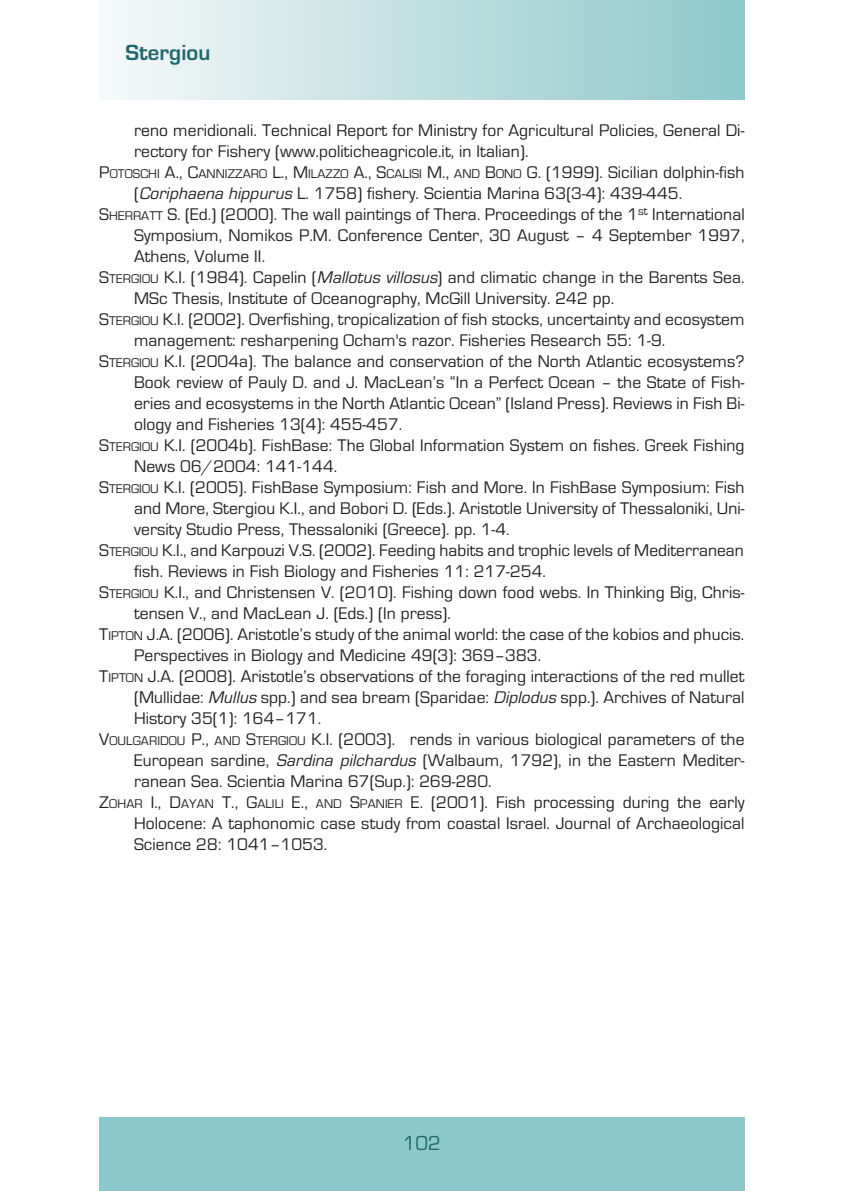
<style>
.page{position:relative;width:844px;height:1191px;background:#fff}
.page>*{position:absolute;margin:0;border:0;box-sizing:border-box;transform-origin:0 0}
.t1{font:700 22.75px "Eurostile";letter-spacing:.005em;color:#22676a}
.t2{font:21px "Eurostile";color:#22676a}
.t3{font:17.5px "Eurostile";letter-spacing:.005em;color:#231f20}
.s1{font-size:13.12px}
.s2{font-style:italic}
</style>
<div class="page">
<div style="left:99px;top:0;width:645px;height:99px;background:linear-gradient(to right,#f6f8f8,#8ec7cb)"></div>
<div style="left:99px;top:1117px;width:645px;height:74px;background:#8dc8cb"></div>
<h1 class="t1" style="left:125px;top:45px;width:87px">Stergiou</h1>
<p class="t3" style="left:134px;top:124px;width:611px">reno meridionali. Technical Report for Ministry for Agricultural Policies, General Di-</p>
<p class="t3" style="left:134px;top:145px;width:396px">rectory for Fishery (www.politicheagricole.it, in Italian).</p>
<p class="t3" style="left:99px;top:166px;width:646px">P<span class="s1">OTOSCHI</span> A., C<span class="s1">ANNIZZARO</span> L., M<span class="s1">ILAZZO</span> A., S<span class="s1">CALISI</span> M., <span class="s1">AND</span> B<span class="s1">ONO</span> G. (1999). Sicilian dolphin-fish</p>
<p class="t3" style="left:134px;top:187px;width:549px">(<span class="s2">Coriphaena hippurus</span>L. 1758) fishery. Scientia Marina 63(3-4): 439-445.</p>
<p class="t3" style="left:99px;top:208px;width:646px">S<span class="s1">HERRATT</span> S. (Ed.) (2000). The wall paintings of Thera. Proceedings of the 1<sup>st</sup> International</p>
<p class="t3" style="left:134px;top:229px;width:611px">Symposium, Nomikos P.M. Conference Center, 30 August – 4 September 1997,</p>
<p class="t3" style="left:134px;top:250px;width:132px">Athens, Volume II.</p>
<p class="t3" style="left:99px;top:271px;width:646px">S<span class="s1">TERGIOU</span> K.I. (1984). Capelin (<span class="s2">Mallotus villosus</span>) and climatic change in the Barents Sea.</p>
<p class="t3" style="left:134px;top:292px;width:481px">MSc Thesis, Institute of Oceanography, McGill University. 242 pp.</p>
<p class="t3" style="left:99px;top:313px;width:646px">S<span class="s1">TERGIOU</span> K.I. (2002). Overfishing, tropicalization of fish stocks, uncertainty and ecosystem</p>
<p class="t3" style="left:134px;top:334px;width:532px">management: resharpening Ocham's razor. Fisheries Research 55: 1-9.</p>
<p class="t3" style="left:99px;top:355px;width:646px">S<span class="s1">TERGIOU</span> K.I. (2004a). The balance and conservation of the North Atlantic ecosystems?</p>
<p class="t3" style="left:134px;top:376px;width:611px">Book review of Pauly D. and J. MacLean’s “In a Perfect Ocean – the State of Fish-</p>
<p class="t3" style="left:134px;top:397px;width:612px">eries and ecosystems in the North Atlantic Ocean” (Island Press). Reviews in Fish Bi-</p>
<p class="t3" style="left:134px;top:418px;width:269px">ology and Fisheries 13(4): 455-457.</p>
<p class="t3" style="left:99px;top:439px;width:646px">S<span class="s1">TERGIOU</span> K.I. (2004b). FishBase: The Global Information System on fishes. Greek Fishing</p>
<p class="t3" style="left:134px;top:460px;width:205px">News 06/2004: 141-144.</p>
<p class="t3" style="left:99px;top:481px;width:646px">S<span class="s1">TERGIOU</span> K.I. (2005). FishBase Symposium: Fish and More. In FishBase Symposium: Fish</p>
<p class="t3" style="left:134px;top:502px;width:611px">and More, Stergiou K.I., and Bobori D. (Eds.). Aristotle University of Thessaloniki, Uni-</p>
<p class="t3" style="left:134px;top:523px;width:377px">versity Studio Press, Thessaloniki (Greece). pp. 1-4.</p>
<p class="t3" style="left:99px;top:544px;width:646px">S<span class="s1">TERGIOU</span> K.I., and Karpouzi V.S. (2002). Feeding habits and trophic levels of Mediterranean</p>
<p class="t3" style="left:134px;top:565px;width:413px">fish. Reviews in Fish Biology and Fisheries 11: 217-254.</p>
<p class="t3" style="left:99px;top:586px;width:646px">S<span class="s1">TERGIOU</span> K.I., and Christensen V. (2010). Fishing down food webs. In Thinking Big, Chris-</p>
<p class="t3" style="left:134px;top:607px;width:318px">tensen V., and MacLean J. (Eds.) (In press).</p>
<p class="t3" style="left:99px;top:628px;width:646px">T<span class="s1">IPTON</span> J.A. (2006). Aristotle’s study of the animal world: the case of the kobios and phucis.</p>
<p class="t3" style="left:134px;top:649px;width:408px">Perspectives in Biology and Medicine 49(3): 369–383.</p>
<p class="t3" style="left:99px;top:670px;width:646px">T<span class="s1">IPTON</span> J.A. (2008). Aristotle’s observations of the foraging interactions of the red mullet</p>
<p class="t3" style="left:134px;top:691px;width:612px">(Mullidae: <span class="s2">Mullus</span>spp.) and sea bream (Sparidae: <span class="s2">Diplodus</span>spp.). Archives of Natural</p>
<p class="t3" style="left:134px;top:712px;width:189px">History 35(1): 164–171.</p>
<p class="t3" style="left:99px;top:733px;width:646px">V<span class="s1">OULGARIDOU</span> P., <span class="s1">AND</span> S<span class="s1">TERGIOU</span> K.I. (2003). rends in various biological parameters of the</p>
<p class="t3" style="left:134px;top:754px;width:612px">European sardine, <span class="s2">Sardina pilchardus</span> (Walbaum, 1792), in the Eastern Mediter-</p>
<p class="t3" style="left:134px;top:775px;width:359px">ranean Sea. Scientia Marina 67(Sup.): 269-280.</p>
<p class="t3" style="left:99px;top:796px;width:646px">Z<span class="s1">OHAR</span> I., D<span class="s1">AYAN</span> T., G<span class="s1">ALILI</span> E., <span class="s1">AND</span> S<span class="s1">PANIER</span> E. (2001). Fish processing during the early</p>
<p class="t3" style="left:134px;top:817px;width:611px">Holocene: A taphonomic case study from coastal Israel. Journal of Archaeological</p>
<p class="t3" style="left:134px;top:838px;width:195px">Science 28: 1041–1053.</p>
<p class="t2" style="left:402px;top:1136px;width:39px">102</p>
</div>
